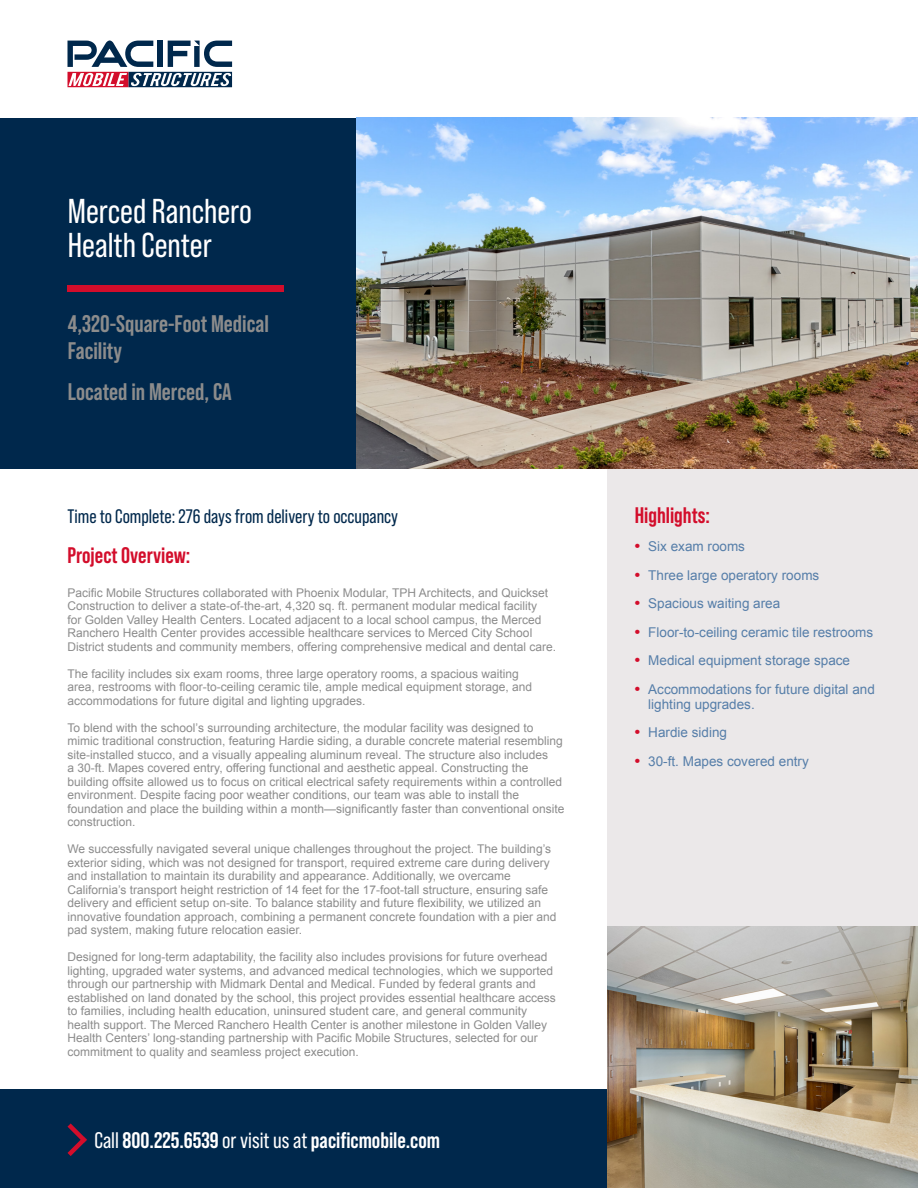
<style>
.page{position:relative;width:918px;height:1188px;background:#fff}
.page>*{position:absolute;margin:0;border:0;box-sizing:border-box;transform-origin:0 0}
.t1{font:34.5px/34.5px "Bebas Neue Pro";color:#fff}
.t2{font:700 24px/27px "Bebas Neue Pro";color:#8c8c8c}
.t3{font:700 22.5px "Bebas Neue Pro";color:#fff}
.t4{font:700 22.5px "Bebas Neue Pro";color:#d30d2b}
.t5{font:19.5px "Bebas Neue Pro";color:#00284c}
.t6{font:13.5px/15px "Arial";color:#567ea9}
.t7{font:12px/13.5px "Arial";color:#8c8c8c}
.s1{font-weight:400}
.s2{font-weight:700;font-size:15px;color:#d30d2b}
</style>
<div class="page">
<svg style="left:68px;top:40px;width:164px;height:47px"></svg>
<div style="left:608px;top:469px;width:310px;height:621px;background:#ebe8e9"></div>
<div style="left:0;top:118px;width:356px;height:351px;background:#00284c"></div>
<div style="left:68px;top:285px;width:216px;height:7px;background:#d30d2b"></div>
<img style="left:356px;top:118px;width:562px;height:351px">
<div style="left:0;top:1090px;width:918px;height:98px;background:#00284c"></div>
<svg style="left:68px;top:1123px;width:19px;height:33px"></svg>
<img style="left:608px;top:927px;width:310px;height:261px">
<p class="t1" style="left:68px;top:193px;width:186px">Merced Ranchero<br>Health Center</p>
<p class="t2" style="left:68px;top:310px;width:203px">4,320-Square-Foot Medical<br>Facility</p>
<p class="t2" style="left:68px;top:377px;width:165px">Located in Merced, CA</p>
<p class="t5" style="left:68px;top:506px;width:332px">Time to Complete: 276 days from delivery to occupancy</p>
<p class="t4" style="left:68px;top:542px;width:124px">Project Overview:</p>
<p class="t7" style="left:68px;top:586px;width:490px">Pacific Mobile Structures collaborated with Phoenix Modular, TPH Architects, and Quickset Construction to deliver a state-of-the-art, 4,320 sq. ft. permanent modular medical facility<br>for Golden Valley Health Centers. Located adjacent to a local school campus, the Merced Ranchero Health Center provides accessible healthcare services to Merced City School District students and community members, offering comprehensive medical and dental care.</p>
<p class="t7" style="left:68px;top:667px;width:466px">The facility includes six exam rooms, three large operatory rooms, a spacious waiting area, restrooms with floor-to-ceiling ceramic tile, ample medical equipment storage, and accommodations for future digital and lighting upgrades.</p>
<p class="t7" style="left:68px;top:721px;width:498px">To blend with the school’s surrounding architecture, the modular facility was designed to mimic traditional construction, featuring Hardie siding, a durable concrete material resembling site-installed stucco, and a visually appealing aluminum reveal. The structure also includes<br>a 30-ft. Mapes covered entry, offering functional and aesthetic appeal. Constructing the building offsite allowed us to focus on critical electrical safety requirements within a controlled environment. Despite facing poor weather conditions, our team was able to install the foundation and place the building within a month—significantly faster than conventional onsite construction.</p>
<p class="t7" style="left:68px;top:842px;width:490px">We successfully navigated several unique challenges throughout the project. The building’s exterior siding, which was not designed for transport, required extreme care during delivery and installation to maintain its durability and appearance. Additionally, we overcame California’s transport height restriction of 14 feet for the 17-foot-tall structure, ensuring safe delivery and efficient setup on-site. To balance stability and future flexibility, we utilized an innovative foundation approach, combining a permanent concrete foundation with a pier and pad system, making future relocation easier.</p>
<p class="t7" style="left:68px;top:950px;width:490px">Designed for long-term adaptability, the facility also includes provisions for future overhead lighting, upgraded water systems, and advanced medical technologies, which we supported through our partnership with Midmark Dental and Medical. Funded by federal grants and established on land donated by the school, this project provides essential healthcare access to families, including health education, uninsured student care, and general community health support. The Merced Ranchero Health Center is another milestone in Golden Valley Health Centers’ long-standing partnership with Pacific Mobile Structures, selected for our commitment to quality and seamless project execution.</p>
<p class="t3" style="left:94px;top:1127px;width:347px"><span class="s1">Call</span> 800.225.6539 <span class="s1">or visit us at</span> pacificmobile.com</p>
<p class="t4" style="left:635px;top:502px;width:77px">Highlights:</p>
<p class="t6" style="left:635px;top:539px;width:112px"><span class="s2">•</span> Six exam rooms</p>
<p class="t6" style="left:635px;top:568px;width:186px"><span class="s2">•</span> Three large operatory rooms</p>
<p class="t6" style="left:635px;top:596px;width:147px"><span class="s2">•</span> Spacious waiting area</p>
<p class="t6" style="left:635px;top:625px;width:240px"><span class="s2">•</span> Floor-to-ceiling ceramic tile restrooms</p>
<p class="t6" style="left:635px;top:653px;width:217px"><span class="s2">•</span> Medical equipment storage space</p>
<p class="t6" style="left:648px;top:682px;width:228px;text-indent:-14px"><span class="s2">•</span> Accommodations for future digital and lighting upgrades.</p>
<p class="t6" style="left:635px;top:725px;width:94px"><span class="s2">•</span> Hardie siding</p>
<p class="t6" style="left:635px;top:754px;width:176px"><span class="s2">•</span> 30-ft. Mapes covered entry</p>
</div>
